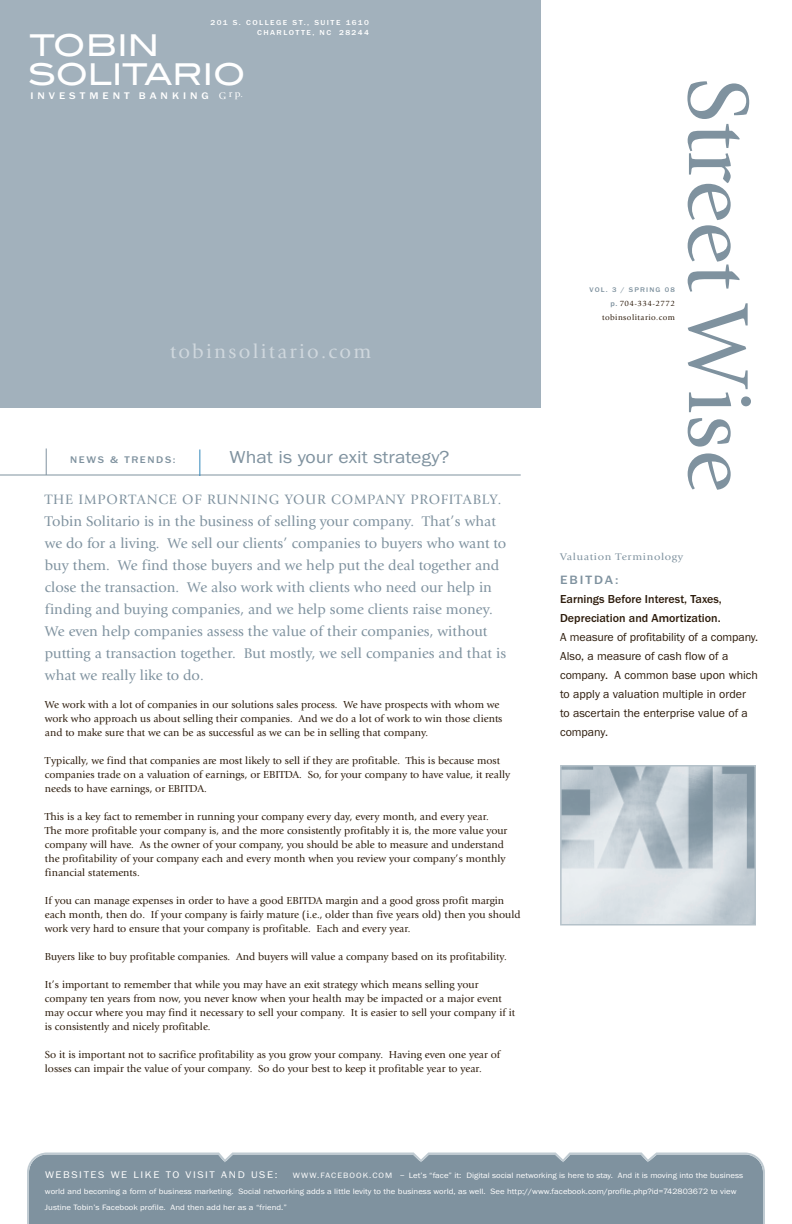
<style>
.page{position:relative;width:792px;height:1224px;background:#fff}
.page>*{position:absolute;margin:0;border:0;box-sizing:border-box;transform-origin:0 0}
.t1{font:88px "Giovanni ITC";color:#7f929f}
.t2{font:500 30px/29px "Blair ITC";letter-spacing:-.015em;color:#fff}
.t3{font:20px "Giovanni ITC";letter-spacing:.115em;color:#cfd7dd}
.t4{font:18px "Franklin Got ITC";color:#7f929f;scale:1.1 1}
.t5{font:14.5px/22px "Giovanni ITC";color:#7f929f}
.t6{font:14px "Giovanni ITC";letter-spacing:.055em;color:#7f929f}
.t7{font:12.5px "Franklin Got Md ITC";letter-spacing:.145em;color:#7f929f;scale:1.1 1}
.t8{font:12px/19px "Franklin Got ITC";color:#2d1c0c}
.t9{font:12px/19px "Franklin Got Md ITC";color:#2d1c0c}
.t10{font:10.5px/14px "Giovanni ITC";color:#2d1c0c}
.t11{font:10px "Franklin Got ITC";letter-spacing:.145em;color:#fff;scale:1.1 1}
.t12{font:10px "Giovanni ITC";letter-spacing:.055em;color:#7f929f;scale:1.1 1}
.t13{font:10px "Franklin Got Md ITC";letter-spacing:.145em;color:#7f929f;scale:1.1 1}
.t14{font:9.9px "Franklin Got Md ITC";letter-spacing:.35em;color:#fff;scale:1.15 1}
.t15{font:9.9px "Giovanni ITC";color:#fff}
.t16{font:8px/16px "Franklin Got ITC";color:#fff;scale:1.1 1}
.t17{font:8px/14px "Giovanni ITC";letter-spacing:.055em;color:#2d1c0c;text-align:right}
.t18{font:7.5px/10px "Franklin Got Md ITC";letter-spacing:.175em;color:#fff;text-align:right;scale:1.1 1}
.t19{font:7px "Franklin Got Md ITC";letter-spacing:.145em;color:#7f929f;scale:1.1 1}
.s1{font-family:"Giovanni ITC"}
.s2{font-family:"Franklin Got Md ITC";font-size:7.5px;color:#7f929f}
</style>
<div class="page">
<div style="left:0;top:0;width:541px;height:408px;background:#a2b1bc"></div>
<hr style="left:0;top:474px;width:521px;height:2px;background:#7f929f">
<svg style="left:199px;top:450px;width:1px;height:26px"></svg>
<svg style="left:46px;top:448px;width:1px;height:27px"></svg>
<img style="left:563px;top:768px;width:190px;height:155px">
<div style="left:560px;top:765px;width:196px;height:161px;border:2px solid #b4c1c9"></div>
<div style="left:27px;top:1152px;width:738px;height:72px;background:#7f929f"></div>
<p class="t18" style="left:210px;top:17px;width:146px">201 S. COLLEGE ST., SUITE 1610<br>CHARLOTTE, NC 28244</p>
<h2 class="t2" style="left:28px;top:32px;width:219px">TOBIN<br>SOLITARIO</h2>
<p class="t15" style="left:229px;top:88px;width:16px">r p.</p>
<p class="t14" style="left:30px;top:90px;width:172px">INVESTMENT BANKING <span class="s1">G</span></p>
<h3 class="t3" style="left:170px;top:339px;width:202px">tobinsolitario.com</h3>
<p class="t13" style="left:70px;top:453px;width:97px">NEWS &amp; TRENDS:</p>
<h3 class="t4" style="left:230px;top:446px;width:201px">What is your exit strategy?</h3>
<h3 class="t6" style="left:45px;top:491px;width:458px">THE IMPORTANCE OF RUNNING YOUR COMPANY PROFITABLY.</h3>
<p class="t5" style="left:45px;top:510px;width:463px">Tobin Solitario is in the business of selling your company. That’s what we do for a living. We sell our clients’ companies to buyers who want to buy them. We find those buyers and we help put the deal together and close the transaction. We also work with clients who need our help in finding and buying companies, and we help some clients raise money.<br>We even help companies assess the value of their companies, without putting a transaction together. But mostly, we sell companies and that is what we really like to do.</p>
<p class="t10" style="left:45px;top:698px;width:459px">We work with a lot of companies in our solutions sales process. We have prospects with whom we work who approach us about selling their companies. And we do a lot of work to win those clients and to make sure that we can be as successful as we can be in selling that company.</p>
<p class="t10" style="left:45px;top:754px;width:467px">Typically, we find that companies are most likely to sell if they are profitable. This is because most companies trade on a valuation of earnings, or EBITDA. So, for your company to have value, it really needs to have earnings, or EBITDA.</p>
<p class="t10" style="left:45px;top:810px;width:464px">This is a key fact to remember in running your company every day, every month, and every year.<br>The more profitable your company is, and the more consistently profitably it is, the more value your company will have. As the owner of your company, you should be able to measure and understand the profitability of your company each and every month when you review your company’s monthly financial statements.</p>
<p class="t10" style="left:45px;top:894px;width:477px">If you can manage expenses in order to have a good EBITDA margin and a good gross profit margin each month, then do. If your company is fairly mature (i.e., older than five years old) then you should work very hard to ensure that your company is profitable. Each and every year.</p>
<p class="t10" style="left:45px;top:950px;width:463px">Buyers like to buy profitable companies. And buyers will value a company based on its profitability.</p>
<p class="t10" style="left:45px;top:978px;width:472px">It’s important to remember that while you may have an exit strategy which means selling your company ten years from now, you never know when your health may be impacted or a major event may occur where you may find it necessary to sell your company. It is easier to sell your company if it is consistently and nicely profitable.</p>
<p class="t10" style="left:45px;top:1048px;width:457px">So it is important not to sacrifice profitability as you grow your company. Having even one year of losses can impair the value of your company. So do your best to keep it profitable year to year.</p>
<p class="t19" style="left:590px;top:286px;width:79px">VOL. 3 / SPRING 08</p>
<p class="t17" style="left:602px;top:296px;width:74px"><span class="s2">p.</span> 704-334-2772 tobinsolitario.com</p>
<h1 class="t1" style="left:771px;top:78px;width:415px;rotate:90deg">Street Wise</h1>
<p class="t12" style="left:560px;top:550px;width:114px">Valuation Terminology</p>
<p class="t7" style="left:560px;top:572px;width:55px">EBITDA:</p>
<p class="t9" style="left:560px;top:589px;width:163px">Earnings Before Interest, Taxes,<br>Depreciation and Amortization.</p>
<p class="t8" style="left:560px;top:627px;width:200px">A measure of profitability of a company.<br>Also, a measure of cash flow of a company. A common base upon which to apply a valuation multiple in order to ascertain the enterprise value of a company.</p>
<p class="t11" style="left:45px;top:1168px;width:213px">WEBSITES WE LIKE TO VISIT AND USE:</p>
<p class="t16" style="left:45px;top:1167px;width:636px;text-indent:248px">WWW.FACEBOOK.COM – Let’s “face” it: Digital social networking is here to stay. And it is moving into the business world and becoming a form of business marketing. Social networking adds a little levity to the business world, as well. See http://www.facebook.com/profile.php?id=742803672 to view<br>Justine Tobin’s Facebook profile. And then add her as a “friend.”</p>
</div>
